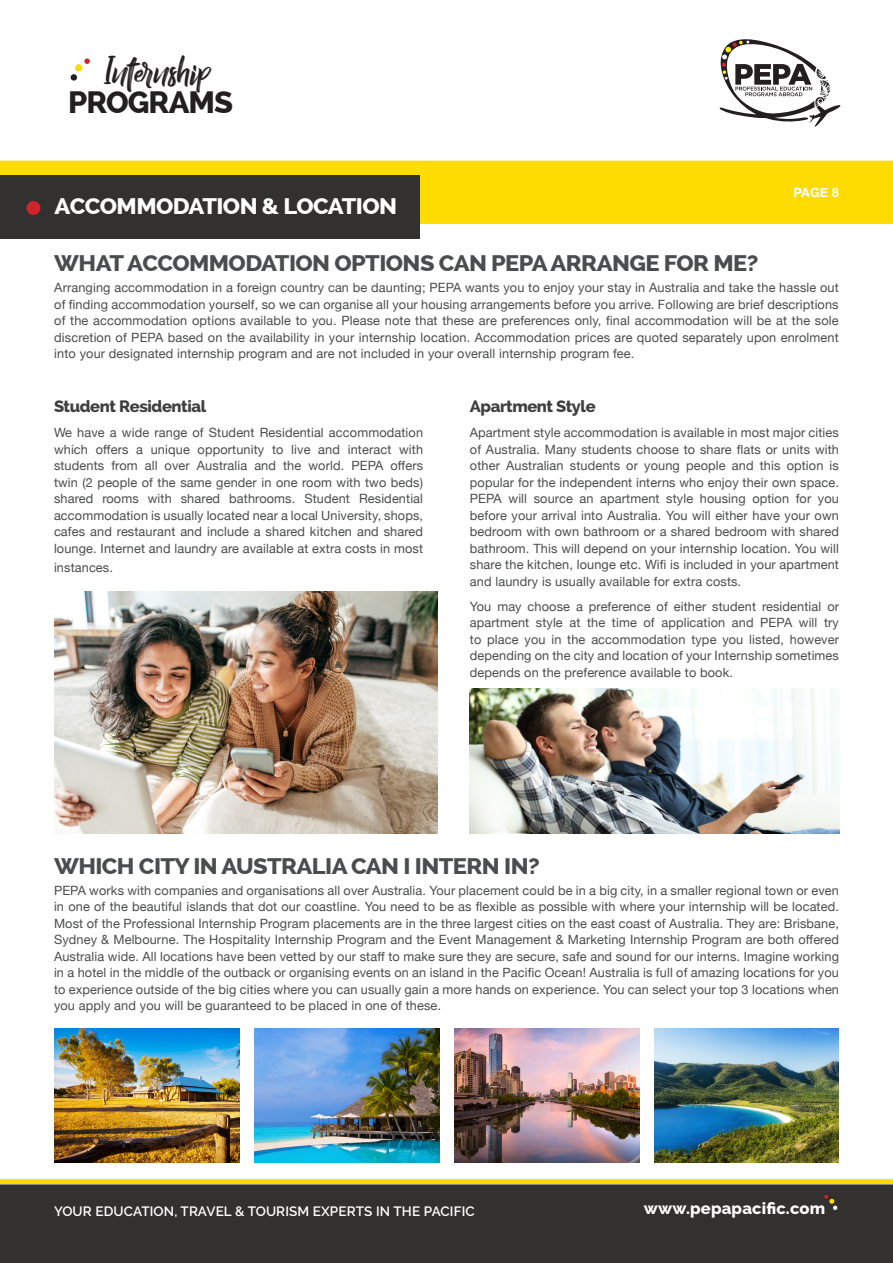
<style>
.page{position:relative;width:893px;height:1263px;background:#fff}
.page>*{position:absolute;margin:0;border:0;box-sizing:border-box;transform-origin:0 0}
.t1{font:40.05px "Billy Ohio";color:#231f20}
.t2{font:800 30.9px "Raleway";letter-spacing:-.03em;color:#231f20}
.t3{font:800 22.5px "Raleway";letter-spacing:-.025em;color:#4b4c4d;scale:1.05 1}
.t4{font:800 22.5px "Raleway";letter-spacing:-.025em;color:#fff;scale:1.05 1}
.t5{font:800 16.5px "Raleway";letter-spacing:-.025em;color:#3e3e3f}
.t6{font:800 16.5px "Raleway";letter-spacing:.01em;color:#fff}
.t7{font:600 13.5px "Raleway";letter-spacing:.01em;color:#fff}
.t8{font:12.75px/16.5px "Helvetica Neue";letter-spacing:.01em;color:#4b4c4d;text-align:justify}
.t9{font:700 12.75px "Helvetica Neue";color:#fff}
</style>
<div class="page">
<div style="left:0;top:161px;width:893px;height:63px;background:#ffdc01"></div>
<svg style="left:720px;top:39px;width:120px;height:88px"></svg>
<div style="left:70px;top:74px;width:7px;height:7px;background:#231f20;border-radius:50%"></div>
<div style="left:75px;top:64px;width:8px;height:8px;background:#ffdc01;border-radius:50%"></div>
<svg style="left:84px;top:58px;width:6px;height:6px"></svg>
<img style="left:654px;top:1028px;width:185px;height:135px">
<div style="left:0;top:175px;width:420px;height:63px;background:#333030"></div>
<div style="left:26px;top:201px;width:14px;height:14px;background:#d1232a;border-radius:50%"></div>
<img style="left:55px;top:591px;width:382px;height:242px">
<img style="left:470px;top:689px;width:370px;height:144px">
<img style="left:454px;top:1028px;width:185px;height:135px">
<img style="left:254px;top:1028px;width:185px;height:135px">
<img style="left:55px;top:1028px;width:184px;height:135px">
<svg style="left:0;top:1179px;width:893px;height:5px;background:#ffdc07"></svg>
<div style="left:0;top:1184px;width:893px;height:79px;background:#333030"></div>
<svg style="left:824px;top:1195px;width:13px;height:15px"></svg>
<h1 class="t1" style="left:104px;top:47px;width:107px">Internship</h1>
<h2 class="t2" style="left:68px;top:85px;width:167px">PROGRAMS</h2>
<p class="t4" style="left:55px;top:193px;width:328px">ACCOMMODATION &amp; LOCATION</p>
<p class="t9" style="left:793px;top:182px;width:47px">PAGE 8</p>
<p class="t3" style="left:54px;top:251px;width:672px">WHAT ACCOMMODATION OPTIONS CAN PEPA ARRANGE FOR ME?</p>
<p class="t8" style="left:54px;top:280px;width:786px">Arranging accommodation in a foreign country can be daunting; PEPA wants you to enjoy your stay in Australia and take the hassle out of finding accommodation yourself, so we can organise all your housing arrangements before you arrive. Following are brief descriptions of the accommodation options available to you. Please note that these are preferences only, final accommodation will be at the sole discretion of PEPA based on the availability in your internship location. Accommodation prices are quoted separately upon enrolment into your designated internship program and are not included in your overall internship program fee.</p>
<p class="t5" style="left:54px;top:397px;width:154px">Student Residential</p>
<p class="t8" style="left:54px;top:425px;width:371px">We have a wide range of Student Residential accommodation which offers a unique opportunity to live and interact with students from all over Australia and the world. PEPA offers twin (2 people of the same gender in one room with two beds) shared rooms with shared bathrooms. Student Residential accommodation is usually located near a local University, shops, cafes and restaurant and include a shared kitchen and shared lounge. Internet and laundry are available at extra costs in most</p>
<p class="t8" style="left:54px;top:560px;width:61px">instances.</p>
<p class="t5" style="left:470px;top:397px;width:127px">Apartment Style</p>
<p class="t8" style="left:470px;top:425px;width:371px">Apartment style accommodation is available in most major cities of Australia. Many students choose to share flats or units with other Australian students or young people and this option is popular for the independent interns who enjoy their own space.<br>PEPA will source an apartment style housing option for you before your arrival into Australia. You will either have your own bedroom with own bathroom or a shared bedroom with shared bathroom. This will depend on your internship location. You will share the kitchen, lounge etc. Wifi is included in your apartment and laundry is usually available for extra costs.</p>
<p class="t8" style="left:470px;top:598px;width:371px">You may choose a preference of either student residential or apartment style at the time of application and PEPA will try to place you in the accommodation type you listed, however depending on the city and location of your Internship sometimes depends on the preference available to book.</p>
<p class="t3" style="left:54px;top:853px;width:464px">WHICH CITY IN AUSTRALIA CAN I INTERN IN?</p>
<p class="t8" style="left:54px;top:883px;width:787px">PEPA works with companies and organisations all over Australia. Your placement could be in a big city, in a smaller regional town or even in one of the beautiful islands that dot our coastline. You need to be as flexible as possible with where your internship will be located.<br>Most of the Professional Internship Program placements are in the three largest cities on the east coast of Australia. They are: Brisbane, Sydney &amp; Melbourne. The Hospitality Internship Program and the Event Management &amp; Marketing Internship Program are both offered Australia wide. All locations have been vetted by our staff to make sure they are secure, safe and sound for our interns. Imagine working in a hotel in the middle of the outback or organising events on an island in the Pacific Ocean! Australia is full of amazing locations for you to experience outside of the big cities where you can usually gain a more hands on experience. You can select your top 3 locations when you apply and you will be guaranteed to be placed in one of these.</p>
<p class="t7" style="left:54px;top:1203px;width:422px">YOUR EDUCATION, TRAVEL &amp; TOURISM EXPERTS IN THE PACIFIC</p>
<p class="t6" style="left:644px;top:1199px;width:183px">www.pepapacific.com</p>
</div>
